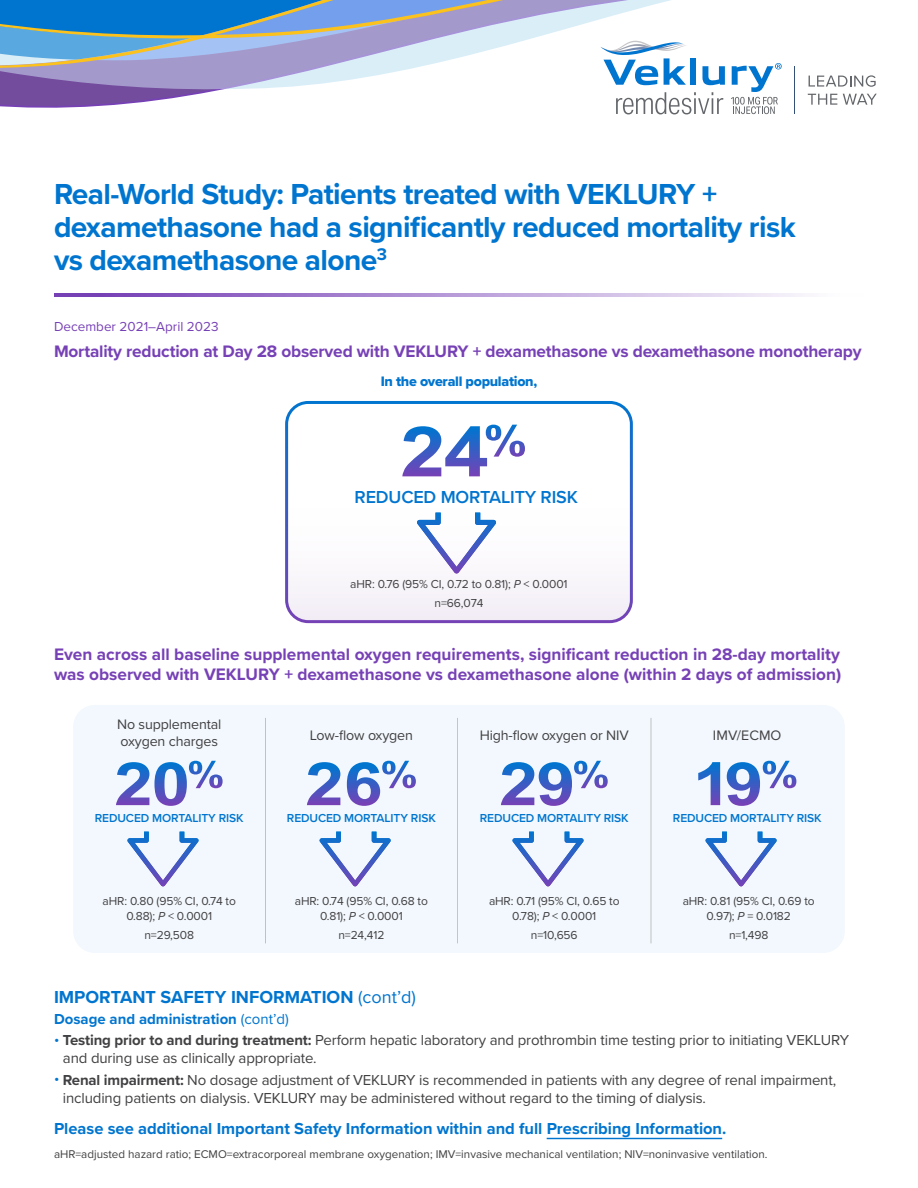
<style>
.page{position:relative;width:918px;height:1188px;background:#fff}
.page>*{position:absolute;margin:0;border:0;box-sizing:border-box;transform-origin:0 0}
.t1{font:700 30px/33px "Proxima Nova";letter-spacing:-.02em;color:#0075cf}
.t2{font:700 18px "Proxima Nova";color:#0075cf}
.t3{font:600 18px "Proxima Nova";letter-spacing:-.01em;color:#0075cf}
.t4{font:700 17.25px/19.5px "Proxima Nova";color:#7741b6}
.t5{font:700 16.5px "Proxima Nova";color:#0075cf}
.t6{font:15px/18px "Proxima Nova";letter-spacing:-.01em;color:#414042}
.t7{font:700 15px "Proxima Nova";color:#0075cf}
.t8{font:14.25px/16.5px "Proxima Nova";letter-spacing:-.01em;color:#414042}
.t9{font:14.25px "Proxima Nova Extrabld";letter-spacing:-.02em;color:#0075cf}
.t10{font:13.5px "Proxima Nova";color:#7741b6}
.t11{font:12px/15px "Proxima Nova";letter-spacing:-.01em;color:#414042;text-align:center}
.t12{font:600 12px "Proxima Nova";letter-spacing:-.01em;color:#0075cf}
.t13{font:11.7px "Proxima Nova";color:#414042}
.s1{font-style:italic}
.s2{font-weight:400}
.s3{color:#0075cf}
.s4{font-weight:700}
</style>
<div class="page">
<hr style="left:794px;top:66px;width:1px;height:48px;background:#335076">
<svg style="left:0;top:0;width:782px;height:114px"></svg>
<svg style="left:809px;top:75px;width:67px;height:12px"></svg>
<svg style="left:808px;top:94px;width:29px;height:11px"></svg>
<svg style="left:843px;top:94px;width:34px;height:11px"></svg>
<svg style="left:289px;top:405px;width:340px;height:214px"></svg>
<div style="left:285px;top:401px;width:348px;height:222px;border:3px solid #fff;border-radius:22px"></div>
<svg style="left:402px;top:425px;width:123px;height:51px"></svg>
<svg style="left:417px;top:513px;width:79px;height:60px"></svg>
<div style="left:73px;top:705px;width:772px;height:248px;background:#f2f8fd;border-radius:22px"></div>
<hr style="left:651px;top:718px;width:1px;height:225px;background:#414042">
<svg style="left:116px;top:761px;width:107px;height:45px"></svg>
<svg style="left:307px;top:762px;width:33px;height:43px"></svg>
<svg style="left:347px;top:761px;width:69px;height:45px"></svg>
<svg style="left:501px;top:761px;width:107px;height:45px"></svg>
<svg style="left:698px;top:762px;width:22px;height:43px"></svg>
<svg style="left:727px;top:761px;width:69px;height:45px"></svg>
<hr style="left:457px;top:718px;width:1px;height:225px;background:#414042">
<hr style="left:265px;top:718px;width:1px;height:225px;background:#414042">
<svg style="left:127px;top:832px;width:72px;height:54px"></svg>
<svg style="left:320px;top:832px;width:71px;height:54px"></svg>
<svg style="left:512px;top:832px;width:72px;height:54px"></svg>
<svg style="left:706px;top:832px;width:71px;height:54px"></svg>
<hr style="left:54px;top:294px;width:810px;height:3px;background:#7741b6">
<hr style="left:547px;top:1138px;width:175px;height:1px;background:#0075cf">
<h1 class="t1" style="left:54px;top:177px;width:743px">Real-World Study: Patients treated with VEKLURY + dexamethasone had a significantly reduced mortality risk vs dexamethasone alone<sup>3</sup></h1>
<p class="t10" style="left:54px;top:317px;width:166px">December 2021–April 2023</p>
<p class="t4" style="left:54px;top:342px;width:809px">Mortality reduction at Day 28 observed with VEKLURY + dexamethasone vs dexamethasone monotherapy</p>
<p class="t9" style="left:381px;top:371px;width:158px">In the overall population,</p>
<p class="t3" style="left:355px;top:484px;width:225px">REDUCED MORTALITY RISK</p>
<p class="t11" style="left:350px;top:575px;width:219px;line-height:18.3px">aHR: 0.76 (95% CI, 0.72 to 0.81); <span class="s1">P</span> &lt; 0.0001 n=66,074</p>
<p class="t4" style="left:54px;top:644px;width:789px">Even across all baseline supplemental oxygen requirements, significant reduction in 28-day mortality was observed with VEKLURY + dexamethasone vs dexamethasone alone (within 2 days of admission)</p>
<p class="t8" style="left:117px;top:716px;width:106px">No supplemental oxygen charges</p>
<p class="t8" style="left:480px;top:726px;width:150px">High-flow oxygen or NIV</p>
<p class="t8" style="left:713px;top:726px;width:70px">IMV/ECMO</p>
<p class="t8" style="left:310px;top:726px;width:105px">Low-flow oxygen</p>
<p class="t12" style="left:95px;top:809px;width:150px">REDUCED MORTALITY RISK</p>
<p class="t12" style="left:287px;top:809px;width:150px">REDUCED MORTALITY RISK</p>
<p class="t12" style="left:480px;top:809px;width:150px">REDUCED MORTALITY RISK</p>
<p class="t12" style="left:673px;top:809px;width:150px">REDUCED MORTALITY RISK</p>
<p class="t11" style="left:103px;top:893px;width:135px">aHR: 0.80 (95% CI, 0.74 to<br>0.88); <span class="s1">P</span> &lt; 0.0001</p>
<p class="t11" style="left:144px;top:927px;width:51px">n=29,508</p>
<p class="t11" style="left:295px;top:893px;width:135px">aHR: 0.74 (95% CI, 0.68 to<br>0.81); <span class="s1">P</span> &lt; 0.0001</p>
<p class="t11" style="left:338px;top:927px;width:48px">n=24,412</p>
<p class="t11" style="left:489px;top:893px;width:132px">aHR: 0.71 (95% CI, 0.65 to<br>0.78); <span class="s1">P</span> &lt; 0.0001</p>
<p class="t11" style="left:531px;top:927px;width:48px">n=10,656</p>
<p class="t11" style="left:683px;top:893px;width:134px">aHR: 0.81 (95% CI, 0.69 to<br>0.97); <span class="s1">P</span> = 0.0182</p>
<p class="t11" style="left:729px;top:927px;width:41px">n=1,498</p>
<p class="t2" style="left:54px;top:984px;width:363px">IMPORTANT SAFETY INFORMATION <span class="s2">(cont’d)</span></p>
<p class="t7" style="left:54px;top:1007px;width:237px">Dosage and administration <span class="s2">(cont’d)</span></p>
<p class="t6" style="left:63px;top:1030px;width:788px;text-indent:-9px"><span class="s3">•</span> <span class="s4">Testing prior to and during treatment:</span> Perform hepatic laboratory and prothrombin time testing prior to initiating VEKLURY and during use as clinically appropriate.</p>
<p class="t6" style="left:63px;top:1070px;width:775px;text-indent:-9px"><span class="s3">•</span> <span class="s4">Renal impairment:</span> No dosage adjustment of VEKLURY is recommended in patients with any degree of renal impairment, including patients on dialysis. VEKLURY may be administered without regard to the timing of dialysis.</p>
<p class="t5" style="left:54px;top:1116px;width:674px">Please see additional Important Safety Information within and full Prescribing Information.</p>
<p class="t13" style="left:54px;top:1146px;width:715px">aHR=adjusted hazard ratio; ECMO=extracorporeal membrane oxygenation; IMV=invasive mechanical ventilation; NIV=noninvasive ventilation.</p>
</div>
